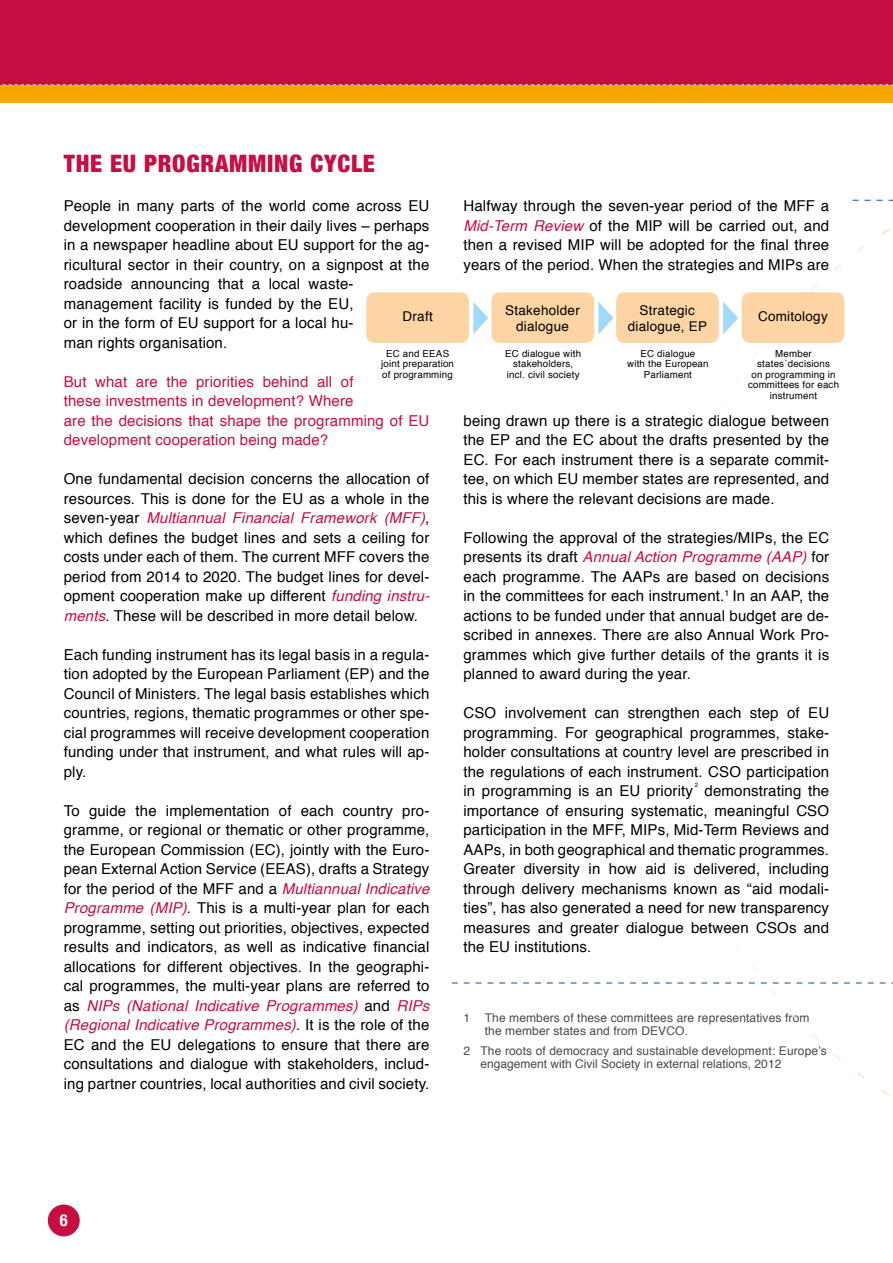
<style>
.page{position:relative;width:893px;height:1263px;background:#fff}
.page>*{position:absolute;margin:0;border:0;box-sizing:border-box;transform-origin:0 0}
.t1{font:900 condensed 24px "Helvetica Neue";letter-spacing:.035em;color:#c60e42}
.t2{font:700 condensed 16.5px "Helvetica Neue";color:#fff}
.t3{font:15px/19.5px "Helvetica";letter-spacing:.01em;color:#000;text-align:justify}
.t4{font:15px/19.5px "Helvetica";letter-spacing:.01em;color:#c60e42}
.t5{font:13.5px/16.2px "Helvetica";letter-spacing:.02em;color:#000;text-align:center}
.t6{font:12px/13.5px "Helvetica";letter-spacing:.01em;color:#4a4a49}
.t7{font:9.75px/10.5px "Helvetica";letter-spacing:.02em;color:#000;text-align:center}
.t8{font:6.15px "Helvetica";color:#000}
.s1{font-style:italic;color:#c60e42}
</style>
<div class="page">
<div style="left:48px;top:1204px;width:32px;height:32px;background:#c60e42;border-radius:50%"></div>
<div style="left:0;top:0;width:893px;height:102px;background:#c60e42"></div>
<div style="left:0;top:85px;width:893px;height:17px;background:#f7a600"></div>
<svg style="left:2px;top:84px;width:891px;height:1px"></svg>
<svg style="left:452px;top:983px;width:196px;height:1px"></svg>
<svg style="left:598px;top:302px;width:15px;height:32px"></svg>
<svg style="left:723px;top:302px;width:15px;height:32px"></svg>
<div style="left:491px;top:292px;width:103px;height:51px;background:#fdd5a5;border-radius:9px"></div>
<div style="left:616px;top:292px;width:103px;height:51px;background:#fdd5a5;border-radius:9px"></div>
<div style="left:742px;top:292px;width:102px;height:51px;background:#fdd5a5;border-radius:9px"></div>
<svg style="left:473px;top:302px;width:15px;height:32px"></svg>
<div style="left:366px;top:292px;width:103px;height:51px;background:#fdd5a5;border-radius:9px"></div>
<h1 class="t1" style="left:64px;top:144px;width:109px">THE EU PROGRA</h1>
<h1 class="t1" style="left:229px;top:144px;width:146px">MMING CYCLE</h1>
<p class="t3" style="left:64px;top:197px;width:367px;text-align:left">People in many parts of the world come across EU development cooperation in their daily lives – perhaps in a newspaper headline about EU support for the ag&shy;ricultural sector in their country, on a signpost at the roadside announcing that a local waste&shy;management facility is funded by the EU,<br>or in the form of EU support for a local hu-<br>man rights organisation.</p>
<p class="t4" style="left:64px;top:372px;width:367px">But what are the priorities behind all of<br>these investments in development? Where<br>are the decisions that shape the programming of EU development cooperation being made?</p>
<p class="t3" style="left:64px;top:470px;width:367px">One fundamental decision concerns the allocation of resources. This is done for the EU as a whole in the seven-year <span class="s1">Multiannual Financial Framework (MFF)</span>, which defines the budget lines and sets a ceiling for costs under each of them. The current MFF covers the period from 2014 to 2020. The budget lines for devel&shy;opment cooperation make up different <span class="s1">funding instru&shy;ments</span>. These will be described in more detail below.</p>
<p class="t3" style="left:64px;top:645px;width:367px">Each funding instrument has its legal basis in a regula&shy;tion adopted by the European Parliament (EP) and the Council of Ministers. The legal basis establishes which countries, regions, thematic programmes or other spe&shy;cial programmes will receive development cooperation funding under that instrument, and what rules will ap&shy;ply.</p>
<p class="t3" style="left:64px;top:801px;width:367px">To guide the implementation of each country pro&shy;gramme, or regional or thematic or other programme, the European Commission (EC), jointly with the Euro&shy;pean External Action Service (EEAS), drafts a Strategy for the period of the MFF and a <span class="s1">Multiannual Indicative Programme (MIP)</span>. This is a multi-year plan for each programme, setting out priorities, objectives, expected results and indicators, as well as indicative financial allocations for different objectives. In the geographi&shy;cal programmes, the multi-year plans are referred to as <span class="s1">NIPs (National Indicative Programmes)</span> and <span class="s1">RIPs (Regional Indicative Programmes)</span>. It is the role of the EC and the EU delegations to ensure that there are consultations and dialogue with stakeholders, includ&shy;ing partner countries, local authorities and civil society.</p>
<p class="t5" style="left:402px;top:309px;width:32px">Draft</p>
<p class="t7" style="left:381px;top:348px;width:74px">EC and EEAS joint preparation of programming</p>
<p class="t3" style="left:463px;top:197px;width:367px">Halfway through the seven-year period of the MFF a <span class="s1">Mid-Term Review</span> of the MIP will be carried out, and then a revised MIP will be adopted for the final three years of the period. When the strategies and MIPs are</p>
<p class="t5" style="left:505px;top:303px;width:76px">Stakeholder dialogue</p>
<p class="t5" style="left:628px;top:303px;width:81px">Strategic dialogue, EP</p>
<p class="t5" style="left:758px;top:309px;width:71px">Comitology</p>
<p class="t7" style="left:505px;top:348px;width:77px">EC dialogue with stakeholders, incl. civil society</p>
<p class="t7" style="left:627px;top:348px;width:83px">EC dialogue<br>with the European<br>Parliament</p>
<p class="t7" style="left:748px;top:348px;width:93px">Member states´decisions<br>on programming in committees for each instrument</p>
<p class="t3" style="left:463px;top:411px;width:367px">being drawn up there is a strategic dialogue between the EP and the EC about the drafts presented by the EC. For each instrument there is a separate commit&shy;tee, on which EU member states are represented, and this is where the relevant decisions are made.</p>
<p class="t3" style="left:463px;top:528px;width:367px">Following the approval of the strategies/MIPs, the EC presents its draft <span class="s1">Annual Action Programme (AAP)</span> for each programme. The AAPs are based on decisions in the committees for each instrument.<sup>1</sup> In an AAP, the actions to be funded under that annual budget are de&shy;scribed in annexes. There are also Annual Work Pro&shy;grammes which give further details of the grants it is planned to award during the year.</p>
<p class="t3" style="left:463px;top:704px;width:367px">CSO involvement can strengthen each step of EU programming. For geographical programmes, stake&shy;holder consultations at country level are prescribed in the regulations of each instrument. CSO participation in programming is an EU priority</p>
<p class="t8" style="left:695px;top:780px;width:5px">2</p>
<p class="t3" style="left:463px;top:782px;width:367px;text-indent:241px">demonstrating the importance of ensuring systematic, meaningful CSO participation in the MFF, MIPs, Mid-Term Reviews and AAPs, in both geographical and thematic programmes.<br>Greater diversity in how aid is delivered, including through delivery mechanisms known as “aid modali&shy;ties”, has also generated a need for new transparency measures and greater dialogue between CSOs and the EU institutions.</p>
<p class="t6" style="left:485px;top:1011px;width:326px;text-indent:-21px">1 The members of these committees are representatives from the member states and from DEVCO.</p>
<p class="t6" style="left:480px;top:1044px;width:348px;text-indent:-17px">2 The roots of democracy and sustainable development: Europe’s engagement with Civil Society in external relations, 2012</p>
<p class="t2" style="left:60px;top:1207px;width:9px">6</p>
</div>
